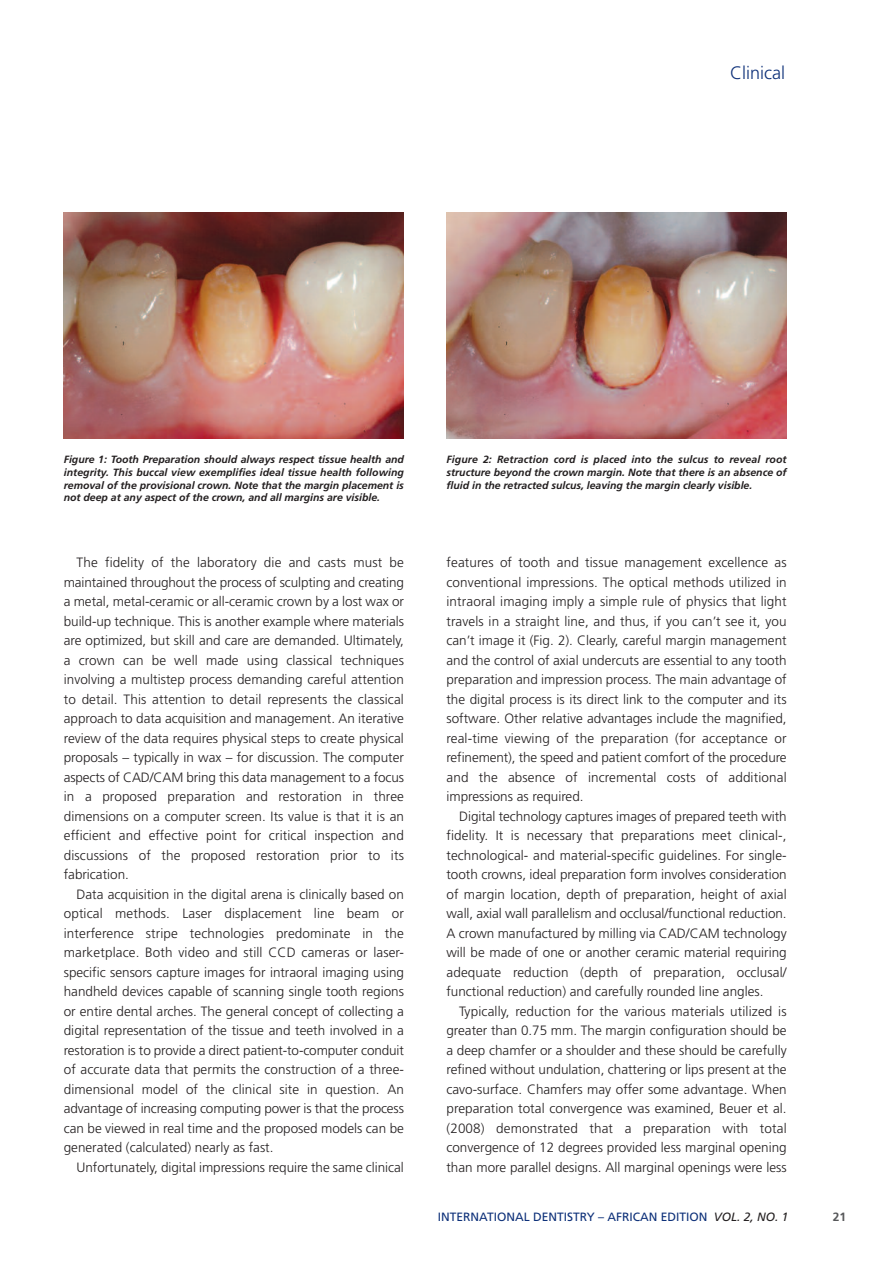
<style>
.page{position:relative;width:893px;height:1263px;background:#fff}
.page>*{position:absolute;margin:0;border:0;box-sizing:border-box;transform-origin:0 0}
.t1{font:300 18px "Frutiger";color:#0d3079}
.t2{font:300 13.5px/19.5px "Frutiger";color:#231f20;text-align:justify}
.t3{font:12px "Frutiger";color:#0d3079}
.t4{font:700 12px "Frutiger";color:#57585a}
.t5{font:italic 700 10.5px/12.6px "Frutiger";color:#231f20;text-align:justify}
.s1{font-style:italic;color:#231f20}
</style>
<div class="page">
<img style="left:64px;top:213px;width:340px;height:226px">
<img style="left:446px;top:213px;width:341px;height:226px">
<h1 class="t1" style="left:730px;top:65px;width:56px">Clinical</h1>
<p class="t5" style="left:64px;top:454px;width:342px">Figure 1: Tooth Preparation should always respect tissue health and integrity. This buccal view exemplifies ideal tissue health following removal of the provisional crown. Note that the margin placement is not deep at any aspect of the crown, and all margins are visible.</p>
<p class="t5" style="left:446px;top:454px;width:342px">Figure 2: Retraction cord is placed into the sulcus to reveal root structure beyond the crown margin. Note that there is an absence of fluid in the retracted sulcus, leaving the margin clearly visible.</p>
<p class="t2" style="left:64px;top:554px;width:342px;text-indent:13px">The fidelity of the laboratory die and casts must be maintained throughout the process of sculpting and creating a metal, metal-ceramic or all-ceramic crown by a lost wax or build-up technique. This is another example where materials are optimized, but skill and care are demanded. Ultimately, a crown can be well made using classical techniques involving a multistep process demanding careful attention to detail. This attention to detail represents the classical approach to data acquisition and management. An iterative review of the data requires physical steps to create physical proposals – typically in wax – for discussion. The computer aspects of CAD/CAM bring this data management to a focus in a proposed preparation and restoration in three dimensions on a computer screen. Its value is that it is an efficient and effective point for critical inspection and discussions of the proposed restoration prior to its fabrication.</p>
<p class="t2" style="left:64px;top:885px;width:342px;text-indent:13px">Data acquisition in the digital arena is clinically based on optical methods. Laser displacement line beam or interference stripe technologies predominate in the marketplace. Both video and still CCD cameras or laser&shy;specific sensors capture images for intraoral imaging using handheld devices capable of scanning single tooth regions or entire dental arches. The general concept of collecting a digital representation of the tissue and teeth involved in a restoration is to provide a direct patient-to-computer conduit of accurate data that permits the construction of a three&shy;dimensional model of the clinical site in question. An advantage of increasing computing power is that the process can be viewed in real time and the proposed models can be generated (calculated) nearly as fast.</p>
<p class="t2" style="left:77px;top:1158px;width:329px">Unfortunately, digital impressions require the same clinical</p>
<p class="t2" style="left:446px;top:554px;width:342px">features of tooth and tissue management excellence as conventional impressions. The optical methods utilized in intraoral imaging imply a simple rule of physics that light travels in a straight line, and thus, if you can’t see it, you can’t image it (Fig. 2). Clearly, careful margin management and the control of axial undercuts are essential to any tooth preparation and impression process. The main advantage of the digital process is its direct link to the computer and its software. Other relative advantages include the magnified, real-time viewing of the preparation (for acceptance or refinement), the speed and patient comfort of the procedure and the absence of incremental costs of additional impressions as required.</p>
<p class="t2" style="left:446px;top:807px;width:342px;text-indent:13px">Digital technology captures images of prepared teeth with fidelity. It is necessary that preparations meet clinical-, technological- and material-specific guidelines. For single&shy;tooth crowns, ideal preparation form involves consideration of margin location, depth of preparation, height of axial wall, axial wall parallelism and occlusal/functional reduction.<br>A crown manufactured by milling via CAD/CAM technology will be made of one or another ceramic material requiring adequate reduction (depth of preparation, occlusal/ functional reduction) and carefully rounded line angles.</p>
<p class="t2" style="left:446px;top:1002px;width:342px;text-indent:13px">Typically, reduction for the various materials utilized is greater than 0.75 mm. The margin configuration should be a deep chamfer or a shoulder and these should be carefully refined without undulation, chattering or lips present at the cavo-surface. Chamfers may offer some advantage. When preparation total convergence was examined, Beuer et al. (2008) demonstrated that a preparation with total convergence of 12 degrees provided less marginal opening than more parallel designs. All marginal openings were less</p>
<p class="t3" style="left:438px;top:1212px;width:352px">INTERNATIONAL DENTISTRY – AFRICAN EDITION <span class="s1">VOL. 2, NO. 1</span></p>
<p class="t4" style="left:833px;top:1212px;width:15px">21</p>
</div>
